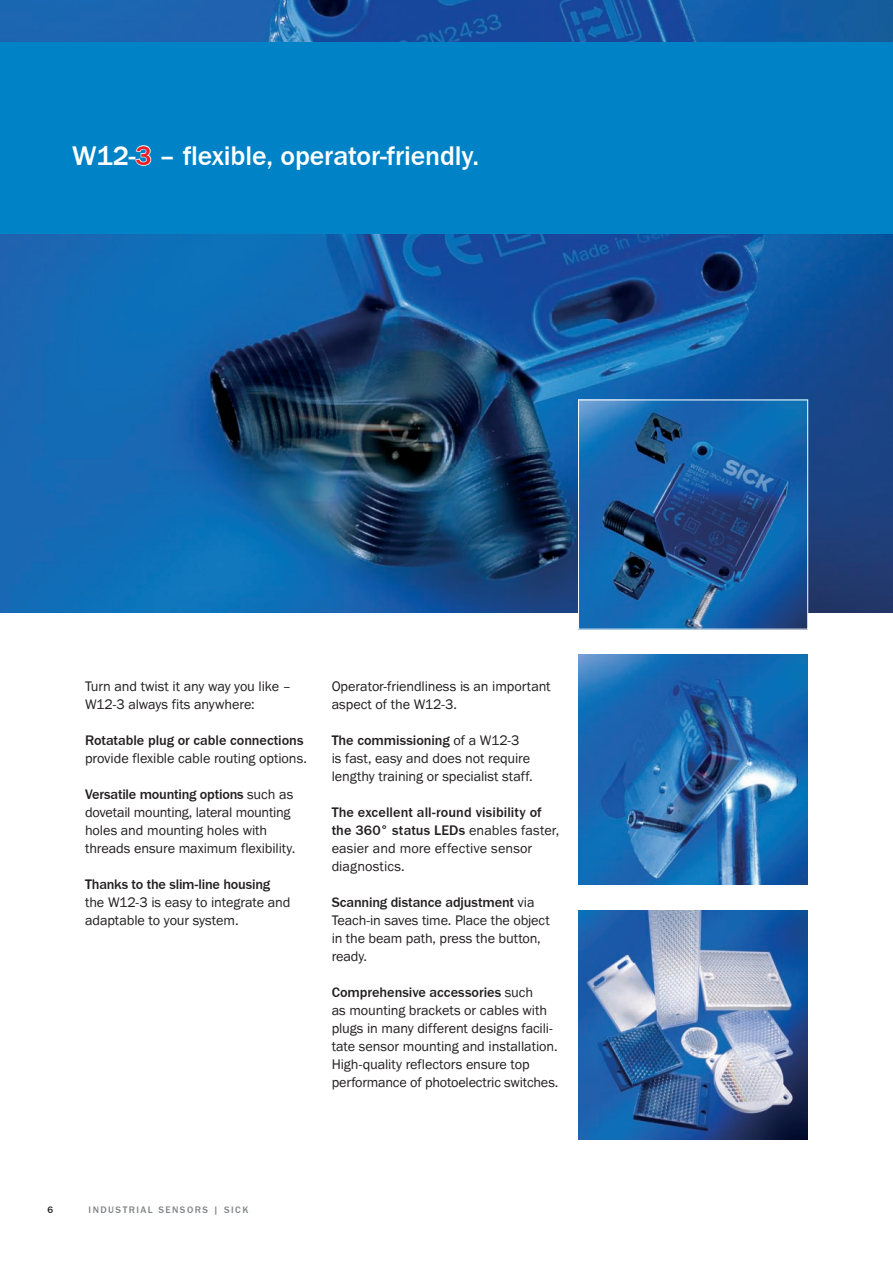
<style>
.page{position:relative;width:893px;height:1263px;background:#fff}
.page>*{position:absolute;margin:0;border:0;box-sizing:border-box;transform-origin:0 0}
.t1{font:500 27.75px "SICK Franklin";letter-spacing:-.005em;color:#fff}
.t2{font:14.25px/18px "SICK Franklin";letter-spacing:-.01em;color:#231f20}
.t3{font:500 14.25px "SICK Franklin";letter-spacing:-.005em;color:#231f20}
.t4{font:500 9.75px "SICK Franklin";letter-spacing:.15em;color:#808285}
.t5{font:500 9.75px "SICK Franklin";color:#231f20}
.s1{color:#ee1d23}
.s2{font-weight:500}
</style>
<div class="page">
<img style="left:0;top:0;width:893px;height:612px">
<img style="left:578px;top:655px;width:230px;height:229px">
<img style="left:580px;top:402px;width:226px;height:225px">
<div style="left:578px;top:400px;width:230px;height:229px;border:1px solid #fff"></div>
<img style="left:578px;top:910px;width:230px;height:230px">
<div style="left:0;top:43px;width:893px;height:191px;background:#0083c6"></div>
<svg style="left:135px;top:145px;width:17px;height:21px"></svg>
<h1 class="t1" style="left:72px;top:138px;width:408px">W12-<span class="s1">3</span> – flexible, operator-friendly.</h1>
<p class="t2" style="left:85px;top:677px;width:207px">Turn and twist it any way you like –<br>W12-3 always fits anywhere:</p>
<p class="t3" style="left:85px;top:731px;width:220px">Rotatable plug or cable connections</p>
<p class="t2" style="left:85px;top:749px;width:223px">provide flexible cable routing options.</p>
<p class="t2" style="left:85px;top:785px;width:212px"><span class="s2">Versatile mounting options</span> such as dovetail mounting, lateral mounting holes and mounting holes with threads ensure maximum flexibility.</p>
<p class="t3" style="left:85px;top:875px;width:187px">Thanks to the slim-line housing</p>
<p class="t2" style="left:85px;top:893px;width:207px">the W12-3 is easy to integrate and adaptable to your system.</p>
<p class="t2" style="left:332px;top:677px;width:220px">Operator-friendliness is an important aspect of the W12-3.</p>
<p class="t2" style="left:332px;top:731px;width:203px"><span class="s2">The commissioning</span> of a W12-3 is fast, easy and does not require lengthy training or specialist staff.</p>
<p class="t2" style="left:332px;top:803px;width:229px"><span class="s2">The excellent all-round visibility of the 360° status LEDs</span> enables faster, easier and more effective sensor diagnostics.</p>
<p class="t2" style="left:332px;top:893px;width:220px"><span class="s2">Scanning distance adjustment</span> via<br>Teach-in saves time. Place the object in the beam path, press the button, ready.</p>
<p class="t2" style="left:332px;top:983px;width:228px"><span class="s2">Comprehensive accessories</span> such<br>as mounting brackets or cables with plugs in many different designs facili&shy;tate sensor mounting and installation.<br>High-quality reflectors ensure top performance of photoelectric switches.</p>
<p class="t5" style="left:47px;top:1203px;width:7px">6</p>
<p class="t4" style="left:89px;top:1203px;width:161px">INDUSTRIAL SENSORS | SICK</p>
</div>
